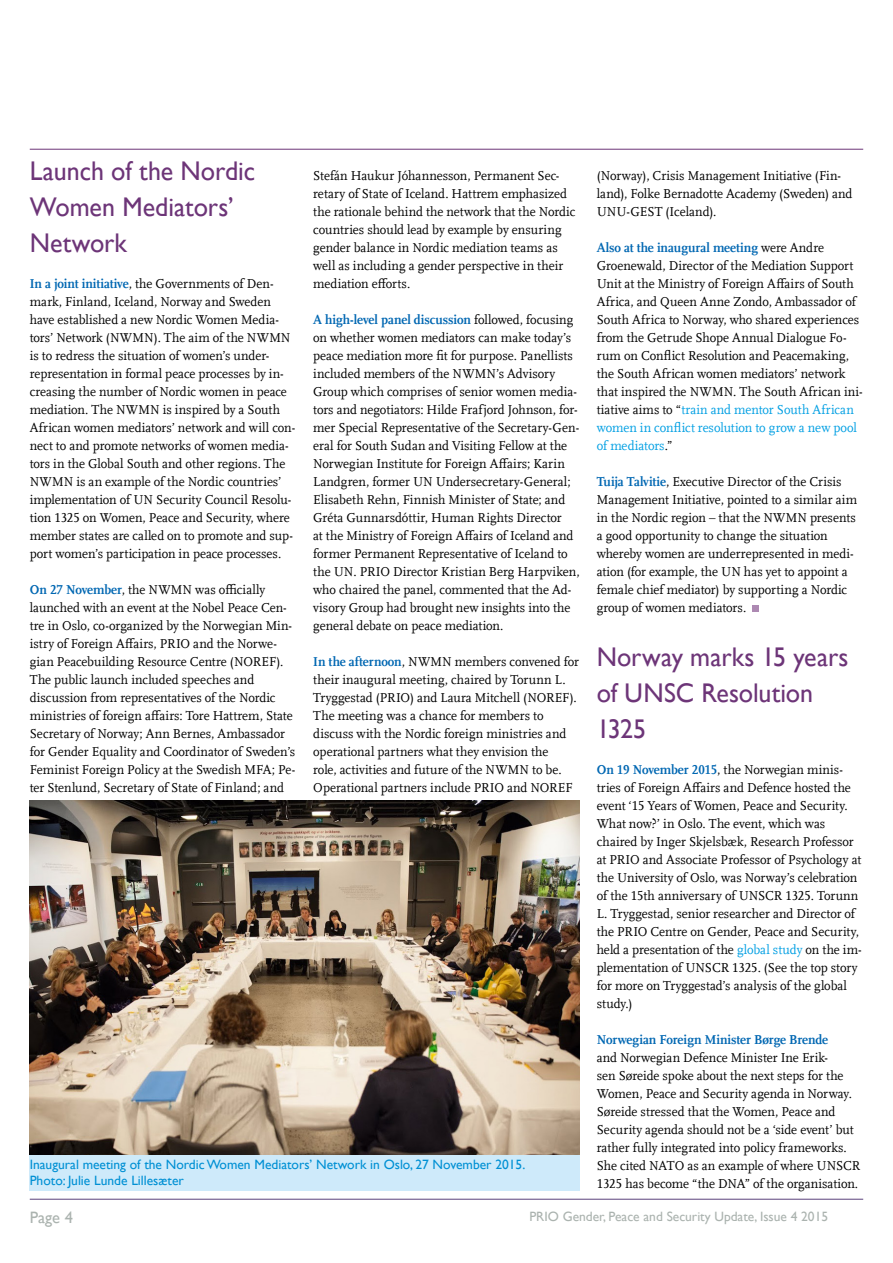
<style>
.page{position:relative;width:893px;height:1263px;background:#fff}
.page>*{position:absolute;margin:0;border:0;box-sizing:border-box;transform-origin:0 0}
.t1{font:27px/36px "Gill Sans";color:#6d3578;scale:.96 1}
.t2{font:16.5px "Gill Sans";color:#abb3af}
.t3{font:13.5px/18px "Scala Offc Pro";color:#000;scale:.96 1}
.t4{font:13.5px/16.2px "Gill Sans";color:#0090d4}
.t5{font:13.5px "Gill Sans";color:#abb3af}
.t6{font:700 13.5px "Scala Offc Pro";letter-spacing:-.005em;color:#0067b2;scale:.96 1}
.s1{font-weight:700;color:#0067b2}
.s2{color:#009fe3}
</style>
<div class="page">
<hr style="left:30px;top:1199px;width:833px;height:1px;background:#5a417c">
<hr style="left:30px;top:149px;width:833px;height:1px;background:#6d3578">
<div style="left:30px;top:1154px;width:550px;height:37px;background:#ceeafa"></div>
<img style="left:30px;top:801px;width:550px;height:353px">
<div style="left:752px;top:605px;width:6px;height:7px;background:#ad89b2"></div>
<h1 class="t1" style="left:30px;top:153px;width:236px">Launch of the Nordic<br>Women Mediators’<br>Network</h1>
<p class="t3" style="left:30px;top:275px;width:278px"><span class="s1">In a joint initiative</span>, the Governments of Den&shy;mark, Finland, Iceland, Norway and Sweden have established a new Nordic Women Media&shy;tors’ Network (NWMN). The aim of the NWMN is to redress the situation of women’s under&shy;representation in formal peace processes by in&shy;creasing the number of Nordic women in peace mediation. The NWMN is inspired by a South African women mediators’ network and will con&shy;nect to and promote networks of women media&shy;tors in the Global South and other regions. The NWMN is an example of the Nordic countries’ implementation of UN Security Council Resolu&shy;tion 1325 on Women, Peace and Security, where member states are called on to promote and sup&shy;port women’s participation in peace processes.</p>
<p class="t3" style="left:30px;top:581px;width:278px"><span class="s1">On 27 November</span>, the NWMN was officially launched with an event at the Nobel Peace Cen&shy;tre in Oslo, co-organized by the Norwegian Min&shy;istry of Foreign Affairs, PRIO and the Norwe&shy;gian Peacebuilding Resource Centre (NOREF).<br>The public launch included speeches and discussion from representatives of the Nordic ministries of foreign affairs: Tore Hattrem, State Secretary of Norway; Ann Bernes, Ambassador for Gender Equality and Coordinator of Sweden’s Feminist Foreign Policy at the Swedish MFA; Pe&shy;ter Stenlund, Secretary of State of Finland; and</p>
<p class="t3" style="left:313px;top:167px;width:274px">Stefán Haukur Jóhannesson, Permanent Sec&shy;retary of State of Iceland. Hattrem emphasized the rationale behind the network that the Nordic countries should lead by example by ensuring gender balance in Nordic mediation teams as well as including a gender perspective in their mediation efforts.</p>
<p class="t3" style="left:313px;top:310px;width:279px"><span class="s1">A high-level panel discussion</span> followed, focusing on whether women mediators can make today’s peace mediation more fit for purpose. Panellists included members of the NWMN’s Advisory Group which comprises of senior women media&shy;tors and negotiators: Hilde Frafjord Johnson, for&shy;mer Special Representative of the Secretary-Gen&shy;eral for South Sudan and Visiting Fellow at the Norwegian Institute for Foreign Affairs; Karin Landgren, former UN Undersecretary-General; Elisabeth Rehn, Finnish Minister of State; and Gréta Gunnarsdóttir, Human Rights Director<br>at the Ministry of Foreign Affairs of Iceland and former Permanent Representative of Iceland to the UN. PRIO Director Kristian Berg Harpviken, who chaired the panel, commented that the Ad&shy;visory Group had brought new insights into the general debate on peace mediation.</p>
<p class="t3" style="left:313px;top:653px;width:278px"><span class="s1">In the afternoon</span>, NWMN members convened for their inaugural meeting, chaired by Torunn L.<br>Tryggestad (PRIO) and Laura Mitchell (NOREF).<br>The meeting was a chance for members to discuss with the Nordic foreign ministries and operational partners what they envision the<br>role, activities and future of the NWMN to be.<br>Operational partners include PRIO and NOREF</p>
<p class="t4" style="left:30px;top:1157px;width:497px">Inaugural meeting of the Nordic Women Mediators’ Network in Oslo, 27 November 2015.<br>Photo: Julie Lunde Lillesæter</p>
<p class="t3" style="left:597px;top:166px;width:268px">(Norway), Crisis Management Initiative (Fin&shy;land), Folke Bernadotte Academy (Sweden) and<br>UNU-GEST (Iceland).</p>
<p class="t3" style="left:597px;top:239px;width:279px"><span class="s1">Also at the inaugural meeting</span> were Andre Groenewald, Director of the Mediation Support Unit at the Ministry of Foreign Affairs of South Africa, and Queen Anne Zondo, Ambassador of South Africa to Norway, who shared experiences from the Getrude Shope Annual Dialogue Fo&shy;rum on Conflict Resolution and Peacemaking, the South African women mediators’ network that inspired the NWMN. The South African ini&shy;tiative aims to “<span class="s2">train and mentor South African women in conflict resolution to grow a new pool of mediators</span>.”</p>
<p class="t3" style="left:597px;top:473px;width:273px"><span class="s1">Tuija Talvitie</span>, Executive Director of the Crisis Management Initiative, pointed to a similar aim in the Nordic region – that the NWMN presents a good opportunity to change the situation whereby women are underrepresented in medi&shy;ation (for example, the UN has yet to appoint a female chief mediator) by supporting a Nordic group of women mediators.</p>
<h1 class="t1" style="left:597px;top:639px;width:264px">Norway marks 15 years of UNSC Resolution<br>1325</h1>
<p class="t3" style="left:597px;top:761px;width:277px"><span class="s1">On 19 November 2015</span>, the Norwegian minis&shy;tries of Foreign Affairs and Defence hosted the event ‘15 Years of Women, Peace and Security.<br>What now?’ in Oslo. The event, which was chaired by Inger Skjelsbæk, Research Professor at PRIO and Associate Professor of Psychology at the University of Oslo, was Norway’s celebration of the 15th anniversary of UNSCR 1325. Torunn L. Tryggestad, senior researcher and Director of the PRIO Centre on Gender, Peace and Security, held a presentation of the <span class="s2">global study</span> on the im&shy;plementation of UNSCR 1325. (See the top story for more on Tryggestad’s analysis of the global study.)</p>
<p class="t6" style="left:597px;top:1032px;width:243px">Norwegian Foreign Minister Børge Brende</p>
<p class="t3" style="left:597px;top:1049px;width:276px">and Norwegian Defence Minister Ine Erik-<br>sen Søreide spoke about the next steps for the Women, Peace and Security agenda in Norway.<br>Søreide stressed that the Women, Peace and Security agenda should not be a ‘side event’ but rather fully integrated into policy frameworks.<br>She cited NATO as an example of where UNSCR 1325 has become “the DNA” of the organisation.</p>
<p class="t2" style="left:30px;top:1208px;width:45px">Page 4</p>
<p class="t5" style="left:529px;top:1209px;width:300px">PRIO Gender, Peace and Security Update, Issue 4 2015</p>
</div>
